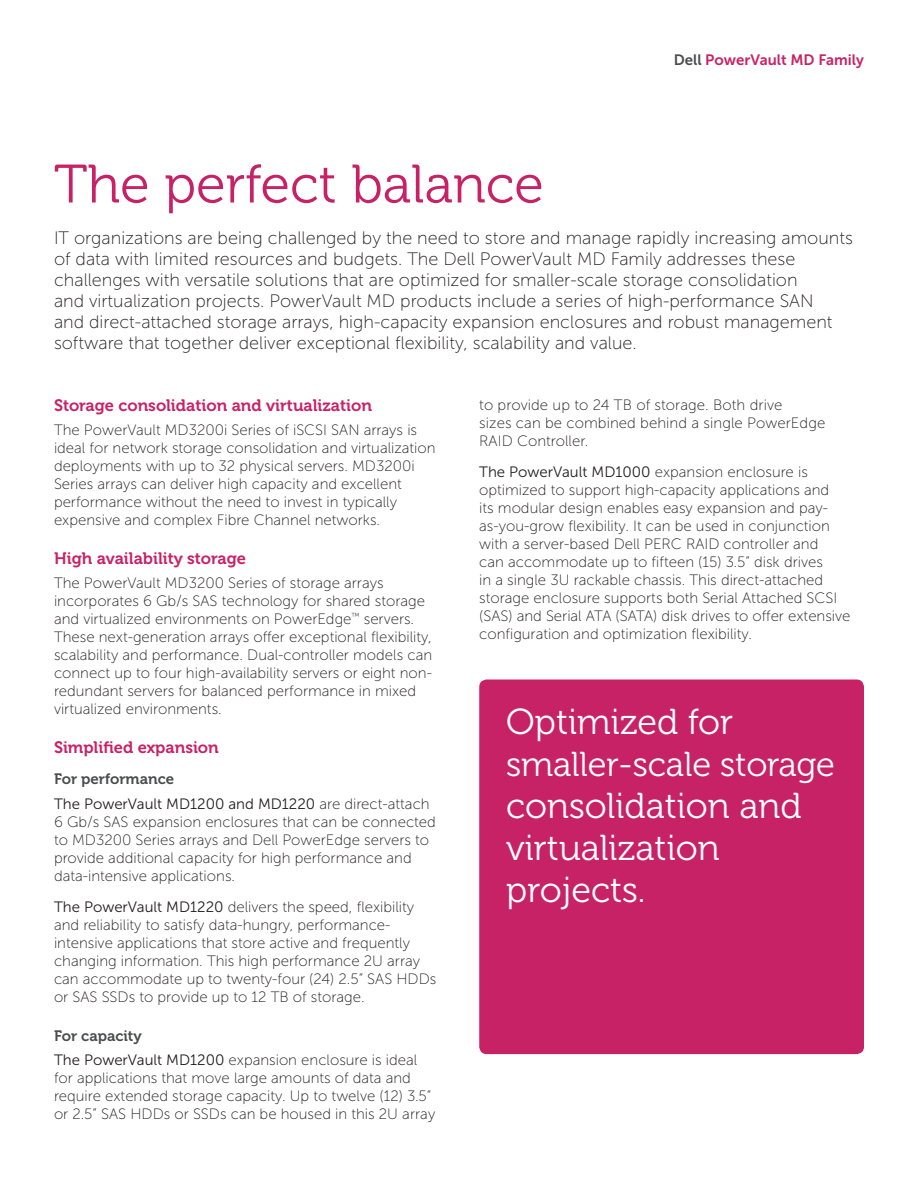
<style>
.page{position:relative;width:918px;height:1188px;background:#fff}
.page>*{position:absolute;margin:0;border:0;box-sizing:border-box;transform-origin:0 0}
.Section_Headers_1{font:54px "Museo For Dell 300";color:#c82267}
.Color_Box_Head{font:36px/42px "Museo For Dell 300";color:#fff}
.Color_Box_Head-2{font:34.5px "Museo For Dell 300";letter-spacing:-.005em;color:#fff}
.Paragraph_Style_Larg{font:18px/21px "Museo Sans For Dell 100";color:#231f20}
.Paragraph_Head_Level{font:16.5px "Museo For Dell 700";color:#c82267}
.Paragraph_Style_1{font:15px/18px "Museo Sans For Dell 100";color:#231f20}
.Paragraph_Head_Level-2{font:15px "Museo For Dell 700";color:#4b4c4d}
.Product_Identifier{font:15px "Museo Sans For Dell 700";color:#c82267}
.s1{color:#4b4c4d}
.s2{font-family:"Museo Sans For Dell 300"}
</style>
<div class="page">
<div style="left:479px;top:680px;width:385px;height:374px;background:#c82267;border-radius:7px"></div>
<p class="Product_Identifier" style="left:674px;top:52px;width:192px"><span class="s1">Dell</span> PowerVault MD Family</p>
<p class="Section_Headers_1" style="left:54px;top:155px;width:491px">The perfect balance</p>
<p class="Paragraph_Style_Larg" style="left:54px;top:227px;width:800px">IT organizations are being challenged by the need to store and manage rapidly increasing amounts of data with limited resources and budgets. The Dell PowerVault MD Family addresses these challenges with versatile solutions that are optimized for smaller-scale storage consolidation<br>and virtualization projects. PowerVault MD products include a series of high-performance SAN<br>and direct-attached storage arrays, high-capacity expansion enclosures and robust management software that together deliver exceptional flexibility, scalability and value.</p>
<p class="Paragraph_Head_Level" style="left:54px;top:396px;width:320px">Storage consolidation and virtualization</p>
<p class="Paragraph_Style_1" style="left:54px;top:421px;width:383px">The PowerVault MD3200i Series of iSCSI SAN arrays is ideal for network storage consolidation and virtualization deployments with up to 32 physical servers. MD3200i Series arrays can deliver high capacity and excellent performance without the need to invest in typically expensive and complex Fibre Channel networks.</p>
<p class="Paragraph_Head_Level" style="left:54px;top:549px;width:194px">High availability storage</p>
<p class="Paragraph_Style_1" style="left:54px;top:574px;width:380px">The PowerVault MD3200 Series of storage arrays incorporates 6 Gb/s SAS technology for shared storage and virtualized environments on PowerEdge<sup>™</sup> servers.<br>These next-generation arrays offer exceptional flexibility, scalability and performance. Dual-controller models can connect up to four high-availability servers or eight non&shy;redundant servers for balanced performance in mixed virtualized environments.</p>
<p class="Paragraph_Head_Level" style="left:54px;top:738px;width:166px">Simplified expansion</p>
<p class="Paragraph_Head_Level-2" style="left:54px;top:771px;width:122px">For performance</p>
<p class="Paragraph_Style_1" style="left:54px;top:795px;width:383px"><span class="s2">The PowerVault MD1200 and MD1220</span> are direct-attach 6 Gb/s SAS expansion enclosures that can be connected to MD3200 Series arrays and Dell PowerEdge servers to provide additional capacity for high performance and data-intensive applications.</p>
<p class="Paragraph_Style_1" style="left:54px;top:898px;width:384px"><span class="s2">The PowerVault MD1220</span> delivers the speed, flexibility and reliability to satisfy data-hungry, performance&shy;intensive applications that store active and frequently changing information. This high performance 2U array can accommodate up to twenty-four (24) 2.5” SAS HDDs or SAS SSDs to provide up to 12 TB of storage.</p>
<p class="Paragraph_Head_Level-2" style="left:54px;top:1027px;width:89px">For capacity</p>
<p class="Paragraph_Style_1" style="left:54px;top:1051px;width:383px"><span class="s2">The PowerVault MD1200</span> expansion enclosure is ideal for applications that move large amounts of data and require extended storage capacity. Up to twelve (12) 3.5” or 2.5” SAS HDDs or SSDs can be housed in this 2U array</p>
<p class="Paragraph_Style_1" style="left:479px;top:396px;width:348px">to provide up to 24 TB of storage. Both drive<br>sizes can be combined behind a single PowerEdge<br>RAID Controller.</p>
<p class="Paragraph_Style_1" style="left:479px;top:463px;width:373px"><span class="s2">The PowerVault MD1000</span> expansion enclosure is optimized to support high-capacity applications and<br>its modular design enables easy expansion and pay&shy;as-you-grow flexibility. It can be used in conjunction with a server-based Dell PERC RAID controller and<br>can accommodate up to fifteen (15) 3.5” disk drives<br>in a single 3U rackable chassis. This direct-attached storage enclosure supports both Serial Attached SCSI (SAS) and Serial ATA (SATA) disk drives to offer extensive configuration and optimization flexibility.</p>
<p class="Color_Box_Head" style="left:506px;top:701px;width:228px">Optimized for</p>
<p class="Color_Box_Head-2" style="left:506px;top:745px;width:330px">smaller-scale storage</p>
<p class="Color_Box_Head" style="left:506px;top:785px;width:297px">consolidation and virtualization projects.</p>
</div>
